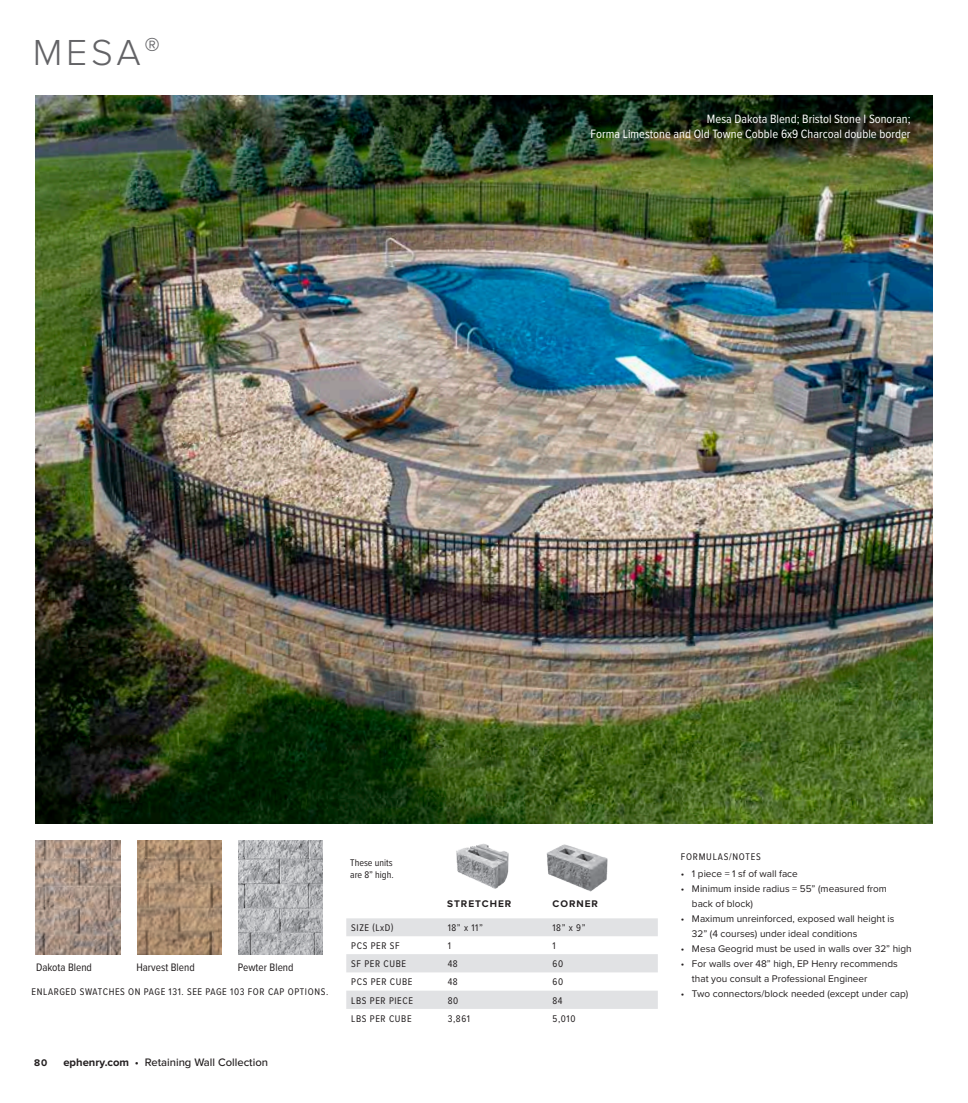
<style>
.page{position:relative;width:968px;height:1103px;background:#fff}
.page>*{position:absolute;margin:0;border:0;box-sizing:border-box;transform-origin:0 0}
.t1{font:300 37.5px "Proxima Nova";color:#636366}
.t2{font:12.5px/15px "Proxima Nova Cond";color:#fff;text-align:right}
.t3{font:500 11.25px "Proxima Nova";color:#231f20}
.t4{font:11.25px "Proxima Nova Cond";color:#231f20}
.t5{font:10px/15px "Proxima Nova";color:#231f20}
.t6{font:10px "Proxima Nova Cond";letter-spacing:.06em;color:#231f20}
.t7{font:10px/12px "Proxima Nova Cond";color:#231f20}
.t8{font:700 10px "Proxima Nova";letter-spacing:.1em;color:#231f20}
.t9{font:10px "Proxima Nova Cond";letter-spacing:.08em;color:#231f20}
.s1{font-weight:700}
</style>
<div class="page">
<img style="left:35px;top:96px;width:897px;height:727px">
<img style="left:35px;top:840px;width:85px;height:114px">
<img style="left:137px;top:840px;width:85px;height:114px">
<img style="left:238px;top:840px;width:85px;height:114px">
<img style="left:456px;top:843px;width:53px;height:46px">
<img style="left:546px;top:844px;width:62px;height:48px">
<svg style="left:346px;top:918px;width:311px;height:90px"></svg>
<h1 class="t1" style="left:33px;top:31px;width:128px">MESA<sup>®</sup></h1>
<p class="t2" style="left:590px;top:111px;width:321px">Mesa Dakota Blend; Bristol Stone I Sonoran;<br>Forma Limestone and Old Towne Cobble 6x9 Charcoal double border</p>
<p class="t4" style="left:36px;top:959px;width:57px">Dakota Blend</p>
<p class="t4" style="left:136px;top:959px;width:60px">Harvest Blend</p>
<p class="t4" style="left:238px;top:959px;width:57px">Pewter Blend</p>
<p class="t6" style="left:32px;top:984px;width:298px">ENLARGED SWATCHES ON PAGE 131. SEE PAGE 103 FOR CAP OPTIONS.</p>
<p class="t8" style="left:34px;top:1055px;width:15px">80</p>
<p class="t3" style="left:63px;top:1055px;width:206px"><span class="s1">ephenry.com</span> • Retaining Wall Collection</p>
<p class="t7" style="left:350px;top:856px;width:45px">These units are 8” high.</p>
<p class="t8" style="left:447px;top:896px;width:66px">STRETCHER</p>
<p class="t8" style="left:552px;top:896px;width:47px">CORNER</p>
<p class="t6" style="left:351px;top:920px;width:44px">SIZE (LxD)</p>
<p class="t6" style="left:447px;top:920px;width:37px">18” x 11”</p>
<p class="t6" style="left:552px;top:920px;width:35px">18” x 9”</p>
<p class="t6" style="left:351px;top:938px;width:50px">PCS PER SF</p>
<p class="t6" style="left:447px;top:938px;width:5px">1</p>
<p class="t6" style="left:552px;top:938px;width:5px">1</p>
<p class="t6" style="left:351px;top:956px;width:56px">SF PER CUBE</p>
<p class="t6" style="left:447px;top:956px;width:12px">48</p>
<p class="t6" style="left:552px;top:956px;width:12px">60</p>
<p class="t6" style="left:351px;top:974px;width:63px">PCS PER CUBE</p>
<p class="t6" style="left:447px;top:974px;width:12px">48</p>
<p class="t6" style="left:552px;top:974px;width:12px">60</p>
<p class="t6" style="left:351px;top:992px;width:63px">LBS PER PIECE</p>
<p class="t6" style="left:447px;top:992px;width:12px">80</p>
<p class="t6" style="left:552px;top:992px;width:12px">84</p>
<p class="t6" style="left:351px;top:1011px;width:62px">LBS PER CUBE</p>
<p class="t6" style="left:447px;top:1011px;width:24px">3,861</p>
<p class="t6" style="left:552px;top:1011px;width:24px">5,010</p>
<p class="t9" style="left:680px;top:849px;width:82px">FORMULAS/NOTES</p>
<p class="t5" style="left:680px;top:866px;width:119px">• 1 piece = 1 sf of wall face</p>
<p class="t5" style="left:692px;top:881px;width:196px;text-indent:-11px">• Minimum inside radius = 55” (measured from back of block)</p>
<p class="t5" style="left:692px;top:911px;width:204px;text-indent:-11px">• Maximum unreinforced, exposed wall height is<br>32” (4 courses) under ideal conditions</p>
<p class="t5" style="left:680px;top:941px;width:232px">• Mesa Geogrid must be used in walls over 32” high</p>
<p class="t5" style="left:692px;top:956px;width:207px;text-indent:-11px">• For walls over 48” high, EP Henry recommends that you consult a Professional Engineer</p>
<p class="t5" style="left:680px;top:986px;width:229px">• Two connectors/block needed (except under cap)</p>
</div>
